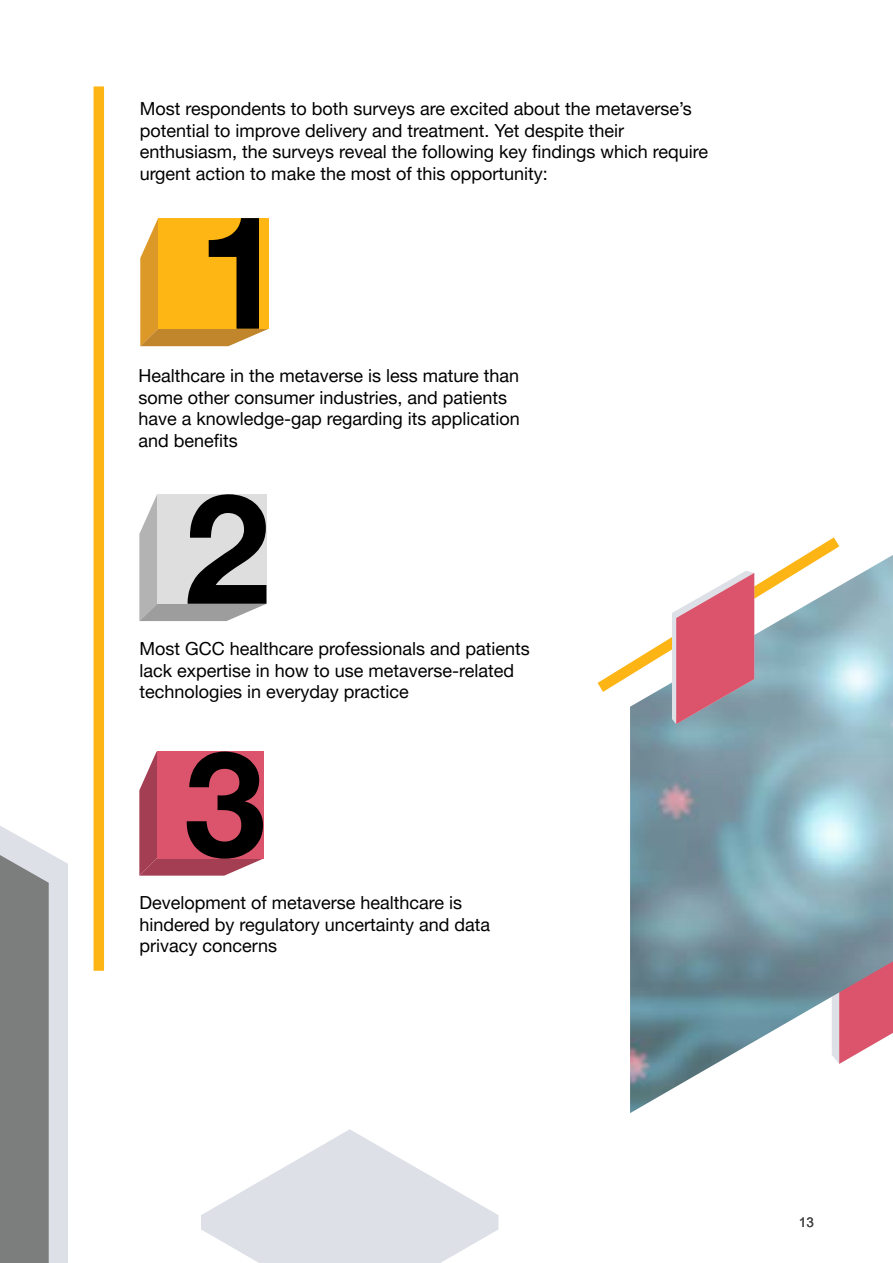
<style>
.page{position:relative;width:893px;height:1263px;background:#fff}
.page>*{position:absolute;margin:0;border:0;box-sizing:border-box;transform-origin:0 0}
.t1{font:700 157.95px "Helvetica Neue";color:#000}
.t2{font:700 153.3px "Helvetica Neue";color:#000}
.t3{font:700 147.3px "Helvetica Neue";color:#000}
.t4{font:18px/21.6px "Helvetica Neue LT Pro";color:#000}
.t5{font:13.5px "Arial";color:#464647}
</style>
<div class="page">
<svg style="left:201px;top:1129px;width:297px;height:134px"></svg>
<svg style="left:140px;top:218px;width:128px;height:128px"></svg>
<div style="left:158px;top:218px;width:111px;height:111px;background:#fdb614"></div>
<svg style="left:139px;top:495px;width:127px;height:126px"></svg>
<div style="left:157px;top:494px;width:110px;height:110px;background:#dfdede"></div>
<svg style="left:139px;top:751px;width:124px;height:125px"></svg>
<div style="left:157px;top:751px;width:107px;height:108px;background:#dc546b"></div>
<div style="left:94px;top:86px;width:10px;height:885px;background:#fcb515"></div>
<svg style="left:0;top:826px;width:68px;height:437px"></svg>
<svg style="left:597px;top:537px;width:243px;height:155px"></svg>
<img style="left:630px;top:555px;width:263px;height:558px">
<svg style="left:672px;top:571px;width:82px;height:153px"></svg>
<p class="t4" style="left:140px;top:97px;width:570px">Most respondents to both surveys are excited about the metaverse’s potential to improve delivery and treatment. Yet despite their enthusiasm, the surveys reveal the following key findings which require urgent action to make the most of this opportunity:</p>
<h1 class="t1" style="left:197px;top:148px;width:89px">1</h1>
<p class="t4" style="left:138px;top:364px;width:383px">Healthcare in the metaverse is less mature than some other consumer industries, and patients have a knowledge-gap regarding its application and benefits</p>
<h2 class="t2" style="left:184px;top:429px;width:87px">2</h2>
<p class="t4" style="left:139px;top:638px;width:392px">Most GCC healthcare professionals and patients lack expertise in how to use metaverse-related technologies in everyday practice</p>
<h3 class="t3" style="left:184px;top:689px;width:83px">3</h3>
<p class="t4" style="left:139px;top:892px;width:352px">Development of metaverse healthcare is hindered by regulatory uncertainty and data privacy concerns</p>
<p class="t5" style="left:799px;top:1213px;width:17px">13</p>
</div>
